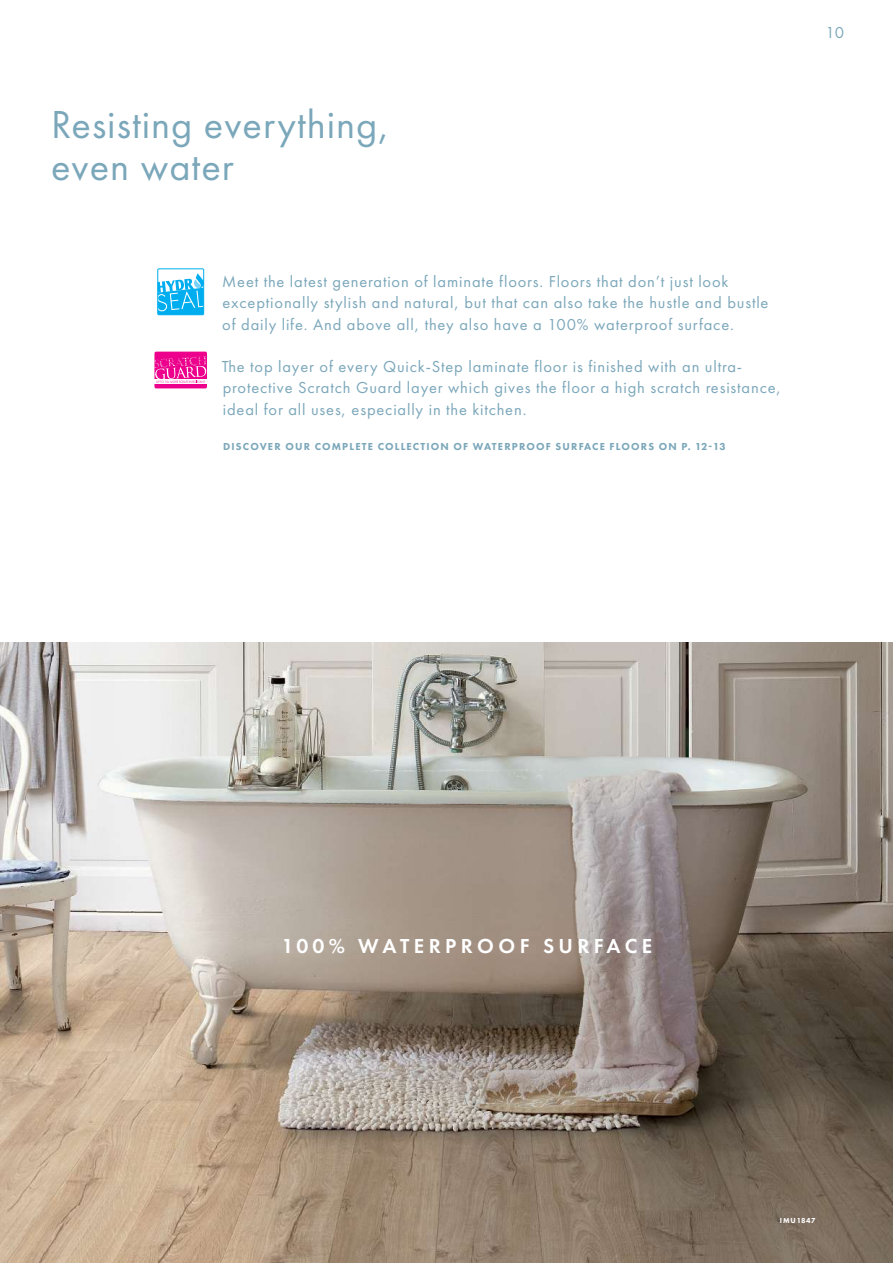
<style>
.page{position:relative;width:893px;height:1263px;background:#fff}
.page>*{position:absolute;margin:0;border:0;box-sizing:border-box;transform-origin:0 0}
.t1{font:40.5px/42px "Futura PT";letter-spacing:.025em;color:#7ba7ba}
.t2{font:600 21px "Futura PT";letter-spacing:.21em;color:#fff}
.t3{font:16.5px/21.3px "Futura PT";letter-spacing:.05em;color:#7ba7ba}
.t4{font:800 10.5px "Futura PT";letter-spacing:.11em;color:#7ba7ba}
.t5{font:800 7.5px "Futura PT";letter-spacing:.105em;color:#fff}
</style>
<div class="page">
<img style="left:0;top:642px;width:893px;height:621px">
<svg style="left:159px;top:273px;width:43px;height:40px"></svg>
<div style="left:157px;top:268px;width:47px;height:47px;border:1px solid #00aeef"></div>
<div style="left:154px;top:352px;width:53px;height:36px;background:#ec008c;border-radius:2px"></div>
<hr style="left:154px;top:380px;width:53px;height:4px;background:#fff">
<svg style="left:154px;top:356px;width:53px;height:27px"></svg>
<h1 class="t1" style="left:51px;top:104px;width:340px">Resisting everything, even water</h1>
<p class="t3" style="left:222px;top:271px;width:548px">Meet the latest generation of laminate floors. Floors that don’t just look exceptionally stylish and natural, but that can also take the hustle and bustle of daily life. And above all, they also have a 100% waterproof surface.</p>
<p class="t3" style="left:222px;top:356px;width:561px">The top layer of every Quick-Step laminate floor is finished with an ultra&shy;protective Scratch Guard layer which gives the floor a high scratch resistance, ideal for all uses, especially in the kitchen.</p>
<p class="t4" style="left:223px;top:440px;width:504px">DISCOVER OUR COMPLETE COLLECTION OF WATERPROOF SURFACE FLOORS ON P. 12-13</p>
<p class="t3" style="left:825px;top:22px;width:20px">10</p>
<p class="t2" style="left:282px;top:933px;width:372px">100% WATERPROOF SURFACE</p>
<p class="t5" style="left:780px;top:1215px;width:37px">IMU1847</p>
</div>
